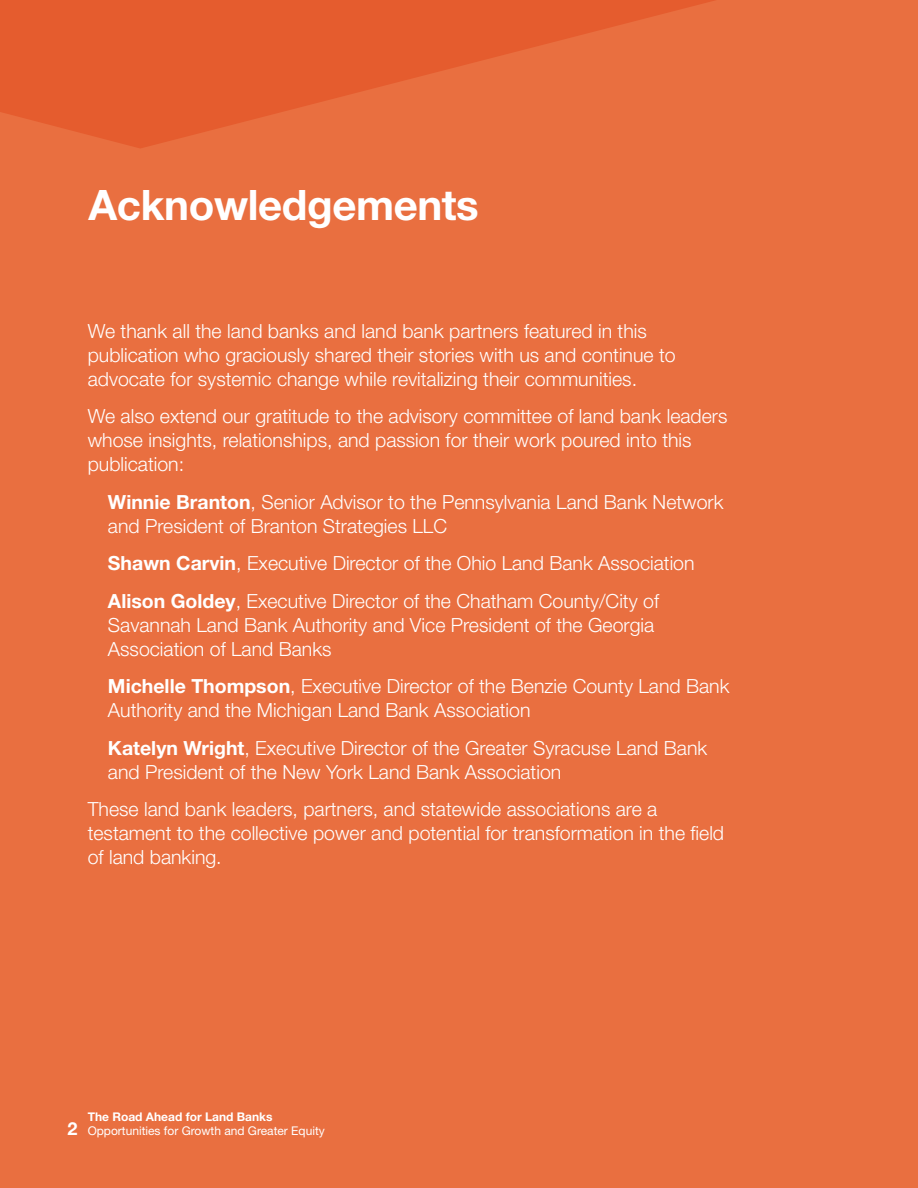
<style>
.page{position:relative;width:918px;height:1188px;background:#e96f40}
.page>*{position:absolute;margin:0;border:0;box-sizing:border-box;transform-origin:0 0}
.t1{font:700 42px "Helvetica Neue LT Std";letter-spacing:-.01em;color:#fff}
.t2{font:300 19.5px/24px "Helvetica Neue LT Std";color:#fff}
.t3{font:12px/13.5px "Helvetica Neue LT Std";color:#fff}
.s1{font-weight:700}
.s2{font-weight:700;font-size:18px}
</style>
<div class="page">
<svg style="left:0;top:0;width:715px;height:148px;fill:#e55c2e"></svg>
<h1 class="t1" style="left:89px;top:179px;width:392px">Acknowledgements</h1>
<p class="t2" style="left:88px;top:319px;width:589px">We thank all the land banks and land bank partners featured in this publication who graciously shared their stories with us and continue to advocate for systemic change while revitalizing their communities.</p>
<p class="t2" style="left:88px;top:404px;width:641px">We also extend our gratitude to the advisory committee of land bank leaders whose insights, relationships, and passion for their work poured into this publication:</p>
<p class="t2" style="left:108px;top:490px;width:617px"><span class="s1">Winnie Branton</span>, Senior Advisor to the Pennsylvania Land Bank Network and President of Branton Strategies LLC</p>
<p class="t2" style="left:108px;top:544px;width:588px;line-height:37.5px"><span class="s1">Shawn Carvin</span>, Executive Director of the Ohio Land Bank Association<br><span class="s1">Alison Goldey</span>, Executive Director of the Chatham County/City of</p>
<p class="t2" style="left:108px;top:613px;width:548px">Savannah Land Bank Authority and Vice President of the Georgia<br>Association of Land Banks</p>
<p class="t2" style="left:108px;top:674px;width:623px"><span class="s1">Michelle Thompson</span>, Executive Director of the Benzie County Land Bank<br>Authority and the Michigan Land Bank Association</p>
<p class="t2" style="left:108px;top:736px;width:601px"><span class="s1">Katelyn Wright</span>, Executive Director of the Greater Syracuse Land Bank and President of the New York Land Bank Association</p>
<p class="t2" style="left:88px;top:797px;width:638px">These land bank leaders, partners, and statewide associations are a testament to the collective power and potential for transformation in the field of land banking.</p>
<p class="t3" style="left:68px;top:1110px;width:259px;text-indent:20px"><span class="s1">The Road Ahead for Land Banks<br></span><span class="s2">2</span> Opportunities for Growth and Greater Equity</p>
</div>
